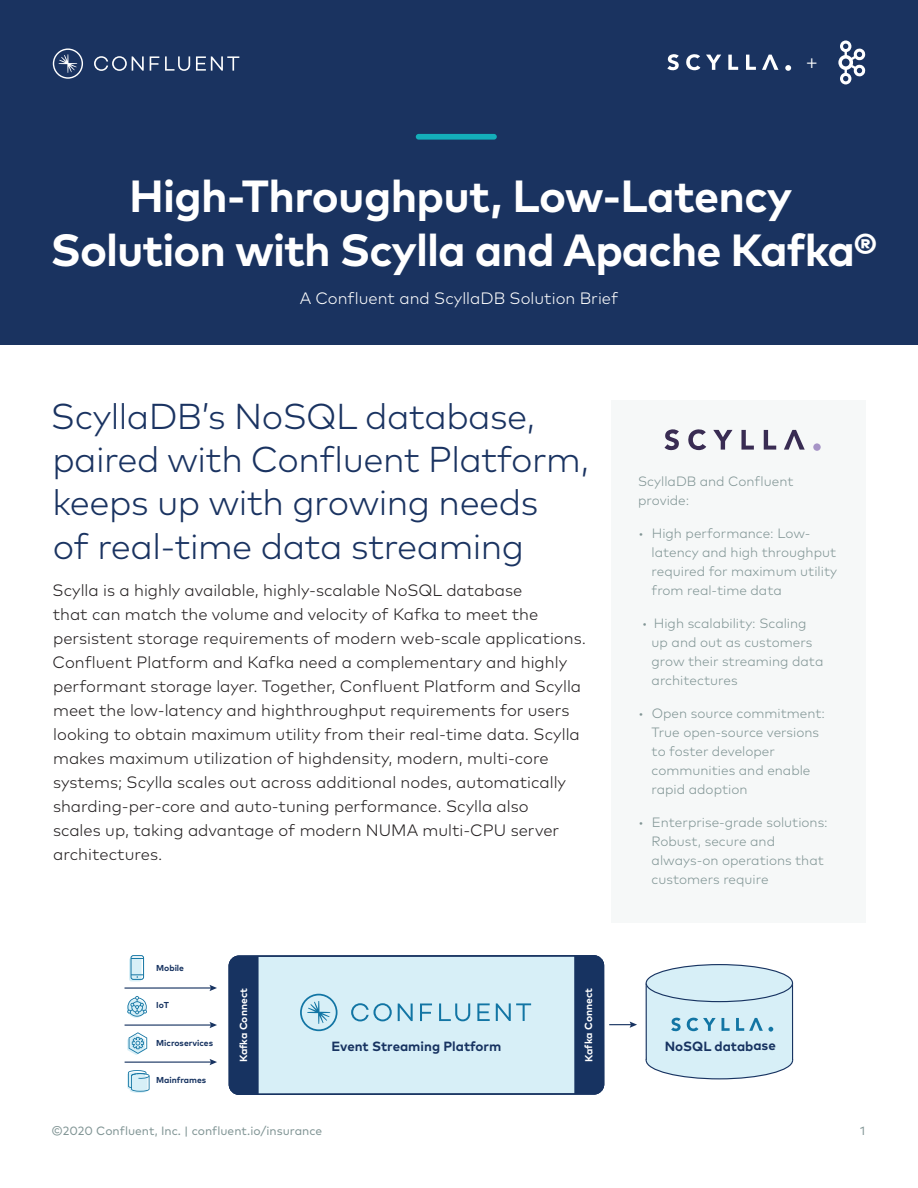
<style>
.page{position:relative;width:918px;height:1188px;background:#fff}
.page>*{position:absolute;margin:0;border:0;box-sizing:border-box;transform-origin:0 0}
.t1{font:700 45px/54px "Mark Pro";letter-spacing:-.02em;color:#fff;text-align:center}
.body{font:300 36px/43.2px "Mark Pro";letter-spacing:-.015em;color:#1a3361}
.t2{font:18.15px "Myriad Pro";color:#fff}
.body-2{font:300 16.5px/24px "Mark Pro";color:#231f20}
.t3{font:300 16.5px "Mark Pro";color:#fff}
.text{font:300 13.5px/19.2px "Mark Pro";color:#819595}
.t4{font:700 13.35px "Mark Pro";color:#173361}
.t5{font:12px "Mark Pro";color:#819595}
.t6{font:700 10.35px "Mark Pro";color:#fff}
.t7{font:700 8.55px "Mark Pro";color:#173361}
</style>
<div class="page">
<div style="left:0;top:0;width:918px;height:345px;background:#1a3360"></div>
<div style="left:416px;top:134px;width:81px;height:6px;background:#14afba;border-radius:3px"></div>
<svg style="left:94px;top:56px;width:50px;height:15px"></svg>
<svg style="left:150px;top:56px;width:9px;height:15px"></svg>
<svg style="left:165px;top:56px;width:25px;height:15px"></svg>
<svg style="left:196px;top:56px;width:43px;height:15px"></svg>
<svg style="left:53px;top:48px;width:30px;height:31px"></svg>
<svg style="left:838px;top:41px;width:27px;height:43px"></svg>
<div style="left:611px;top:401px;width:254px;height:522px;background:#f6f8f8"></div>
<svg style="left:667px;top:54px;width:12px;height:17px"></svg>
<svg style="left:686px;top:54px;width:14px;height:16px"></svg>
<svg style="left:762px;top:55px;width:16px;height:15px"></svg>
<svg style="left:706px;top:55px;width:15px;height:15px"></svg>
<svg style="left:728px;top:55px;width:10px;height:15px"></svg>
<svg style="left:746px;top:55px;width:10px;height:15px"></svg>
<svg style="left:785px;top:65px;width:6px;height:6px"></svg>
<svg style="left:665px;top:429px;width:14px;height:22px"></svg>
<svg style="left:688px;top:429px;width:18px;height:21px"></svg>
<svg style="left:784px;top:430px;width:21px;height:20px"></svg>
<svg style="left:713px;top:430px;width:19px;height:20px"></svg>
<svg style="left:741px;top:430px;width:13px;height:20px"></svg>
<svg style="left:764px;top:430px;width:12px;height:20px"></svg>
<div style="left:813px;top:443px;width:8px;height:8px;background:#a694c6;border-radius:50%"></div>
<div style="left:229px;top:956px;width:375px;height:138px;background:#d7eff7;border-radius:10px"></div>
<div style="left:229px;top:956px;width:30px;height:138px;background:#173361"></div>
<hr style="left:125px;top:1061px;width:87px;height:2px;background:#173361">
<svg style="left:210px;top:1059px;width:7px;height:6px"></svg>
<hr style="left:124px;top:1024px;width:88px;height:2px;background:#173361">
<svg style="left:210px;top:1022px;width:7px;height:6px"></svg>
<hr style="left:124px;top:987px;width:88px;height:2px;background:#173361">
<svg style="left:210px;top:985px;width:7px;height:6px"></svg>
<svg style="left:351px;top:1003px;width:41px;height:18px"></svg>
<svg style="left:398px;top:1004px;width:15px;height:17px"></svg>
<svg style="left:420px;top:1004px;width:12px;height:17px"></svg>
<svg style="left:439px;top:1003px;width:31px;height:18px"></svg>
<svg style="left:477px;top:1003px;width:13px;height:18px"></svg>
<svg style="left:496px;top:1003px;width:35px;height:18px"></svg>
<svg style="left:300px;top:994px;width:38px;height:37px"></svg>
<div style="left:129px;top:958px;width:13px;height:23px;background:#d7eff7;border-radius:2px"></div>
<div style="left:131px;top:955px;width:13px;height:25px;border:1px solid #1375a3;border-radius:2px"></div>
<svg style="left:131px;top:958px;width:13px;height:1px"></svg>
<svg style="left:131px;top:974px;width:13px;height:4px"></svg>
<div style="left:646px;top:1042px;width:147px;height:37px;background:#d7eff7;border-radius:50%"></div>
<div style="left:646px;top:983px;width:147px;height:78px;background:#d7eff7;border:1px solid #173361"></div>
<div style="left:646px;top:965px;width:147px;height:37px;background:#d7eff7;border-radius:50%"></div>
<div style="left:646px;top:964px;width:147px;height:38px;border:1px solid #173361;border-radius:50%"></div>
<svg style="left:127px;top:1070px;width:23px;height:23px"></svg>
<svg style="left:127px;top:1032px;width:20px;height:23px"></svg>
<svg style="left:127px;top:996px;width:20px;height:21px"></svg>
<svg style="left:671px;top:1017px;width:10px;height:15px"></svg>
<svg style="left:687px;top:1018px;width:29px;height:13px"></svg>
<svg style="left:722px;top:1018px;width:8px;height:13px"></svg>
<svg style="left:736px;top:1018px;width:37px;height:14px"></svg>
<div style="left:229px;top:955px;width:375px;height:140px;border:1px solid #173361;border-radius:10px"></div>
<svg style="left:574px;top:956px;width:63px;height:138px"></svg>
<p class="t2" style="left:807px;top:51px;width:12px">+</p>
<p class="t1" style="left:50px;top:165px;width:828px">High-Throughput, Low-Latency<br>Solution with Scylla and Apache Kafka®</p>
<p class="t3" style="left:300px;top:285px;width:320px">A Confluent and ScyllaDB Solution Brief</p>
<p class="body" style="left:51px;top:392px;width:540px">ScyllaDB’s NoSQL database, paired with Confluent Platform, keeps up with growing needs<br>of real-time data streaming</p>
<p class="body-2" style="left:53px;top:577px;width:535px">Scylla is a highly available, highly-scalable NoSQL database<br>that can match the volume and velocity of Kafka to meet the persistent storage requirements of modern web-scale applications.<br>Confluent Platform and Kafka need a complementary and highly performant storage layer. Together, Confluent Platform and Scylla meet the low-latency and highthroughput requirements for users looking to obtain maximum utility from their real-time data. Scylla makes maximum utilization of highdensity, modern, multi-core systems; Scylla scales out across additional nodes, automatically sharding-per-core and auto-tuning performance. Scylla also<br>scales up, taking advantage of modern NUMA multi-CPU server architectures.</p>
<p class="t7" style="left:156px;top:962px;width:29px">Mobile</p>
<p class="t7" style="left:156px;top:999px;width:14px">IoT</p>
<p class="t7" style="left:156px;top:1036px;width:58px">Microservices</p>
<p class="t7" style="left:156px;top:1073px;width:51px">Mainframes</p>
<p class="t6" style="left:236px;top:1062px;width:76px;rotate:-90deg">Kafka Connect</p>
<p class="t6" style="left:581px;top:1062px;width:76px;rotate:-90deg">Kafka Connect</p>
<p class="t4" style="left:331px;top:1036px;width:171px">Event Streaming Platform</p>
<p class="text" style="left:638px;top:470px;width:157px">ScyllaDB and Confluent provide:</p>
<p class="text" style="left:652px;top:522px;width:187px;text-indent:-14px">• High performance: Low&shy;latency and high throughput required for maximum utility from real-time data</p>
<p class="text" style="left:652px;top:612px;width:173px;text-indent:-10px">• High scalability: Scaling up and out as customers grow their streaming data architectures</p>
<p class="text" style="left:652px;top:702px;width:175px;text-indent:-14px">• Open source commitment:<br>True open-source versions to foster developer communities and enable rapid adoption</p>
<p class="text" style="left:652px;top:811px;width:178px;text-indent:-14px">• Enterprise-grade solutions:<br>Robust, secure and always-on operations that customers require</p>
<p class="t4" style="left:665px;top:1036px;width:113px">NoSQL database</p>
<p class="t5" style="left:51px;top:1122px;width:272px">©2020 Confluent, Inc. | confluent.io/insurance</p>
<p class="t5" style="left:860px;top:1122px;width:7px">1</p>
</div>
